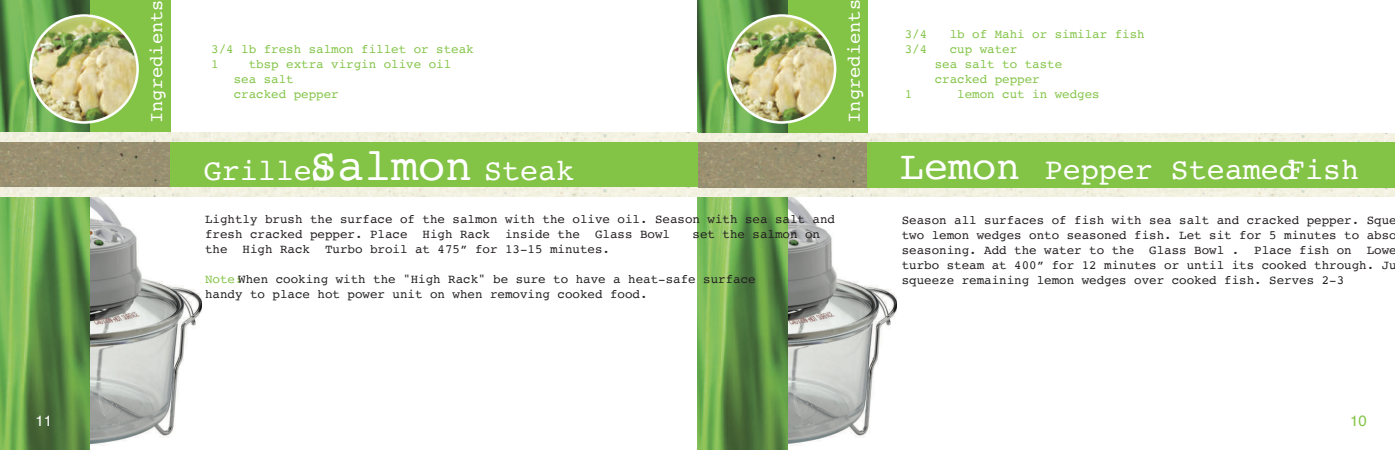
<style>
.page{position:relative;width:1395px;height:450px;background:#fff}
.page>*{position:absolute;margin:0;border:0;box-sizing:border-box;transform-origin:0 0}
.t1{font:30px "Courier";color:#fff}
.t2{font:18.75px "Courier";color:#fff}
.t3{font:15px "Helvetica";color:#fff}
.t4{font:15px "Helvetica";color:#83c447}
.t5{font:12.5px/15px "Courier";color:#231f20}
.t6{font:12.5px/15px "Courier";color:#83c447}
.s1{font-size:45px}
.s2{color:#83c447}
.s3{font-size:40px}
</style>
<div class="page">
<div style="left:698px;top:0;width:170px;height:138px;background:#83c447"></div>
<img style="left:788px;top:197px;width:109px;height:248px">
<img style="left:698px;top:0;width:90px;height:450px">
<img style="left:727px;top:14px;width:109px;height:110px">
<img style="left:698px;top:142px;width:170px;height:46px">
<div style="left:868px;top:139px;width:527px;height:52px;background:#83c447"></div>
<img style="left:90px;top:132px;width:1305px;height:10px">
<img style="left:90px;top:188px;width:1305px;height:9px">
<div style="left:0;top:0;width:170px;height:138px;background:#83c447"></div>
<img style="left:90px;top:192px;width:111px;height:253px">
<img style="left:0;top:0;width:90px;height:450px">
<img style="left:29px;top:14px;width:110px;height:110px">
<img style="left:0;top:140px;width:170px;height:48px">
<div style="left:170px;top:139px;width:528px;height:52px;background:#83c447"></div>
<p class="t3" style="left:36px;top:415px;width:18px">11</p>
<h2 class="t2" style="left:148px;top:123px;width:125px;rotate:-90deg">Ingredients</h2>
<p class="t6" style="left:211px;top:42px;width:264px">3/4 lb fresh salmon fillet or steak<br>1</p>
<p class="t6" style="left:234px;top:57px;width:219px;text-indent:15px">tbsp extra virgin olive oil sea salt<br>cracked pepper</p>
<h1 class="t1" style="left:204px;top:158px;width:372px">Grilled<span class="s1">Salmon</span> Steak</h1>
<h2 class="t2" style="left:846px;top:123px;width:125px;rotate:-90deg">Ingredients</h2>
<p class="t5" style="left:205px;top:212px;width:631px">Lightly brush the surface of the salmon with the olive oil. Season with sea salt and fresh cracked pepper. Place High Rack inside the Glass Bowl</p>
<p class="t5" style="left:693px;top:227px;width:129px">set the salmon on</p>
<p class="t5" style="left:205px;top:242px;width:407px">the High Rack Turbo broil at 475” for 13-15 minutes.</p>
<p class="t5" style="left:205px;top:272px;width:552px"><span class="s2">Note:</span> When cooking with the "High Rack" be sure to have a heat-safe surface handy to place hot power unit on when removing cooked food.</p>
<p class="t6" style="left:905px;top:27px;width:24px">3/4</p>
<p class="t6" style="left:950px;top:27px;width:197px">lb of Mahi or similar fish</p>
<p class="t6" style="left:905px;top:42px;width:24px">3/4</p>
<p class="t6" style="left:935px;top:42px;width:129px;text-indent:15px">cup water<br>sea salt to taste cracked pepper</p>
<p class="t6" style="left:905px;top:87px;width:9px">1</p>
<p class="t6" style="left:957px;top:87px;width:144px">lemon cut in wedges</p>
<h1 class="t1" style="left:900px;top:156px;width:461px"><span class="s3">Lemon</span> Pepper SteamedFish</h1>
<p class="t5" style="left:902px;top:213px;width:496px;text-align:justify">Season all surfaces of fish with sea salt and cracked pepper. Sque two lemon wedges onto seasoned fish. Let sit for 5 minutes to abso seasoning. Add the water to the Glass Bowl . Place fish on Lowe turbo steam at 400” for 12 minutes or until its cooked through. Ju squeeze remaining lemon wedges over cooked fish. Serves 2-3</p>
<p class="t4" style="left:1350px;top:414px;width:18px">10</p>
</div>
